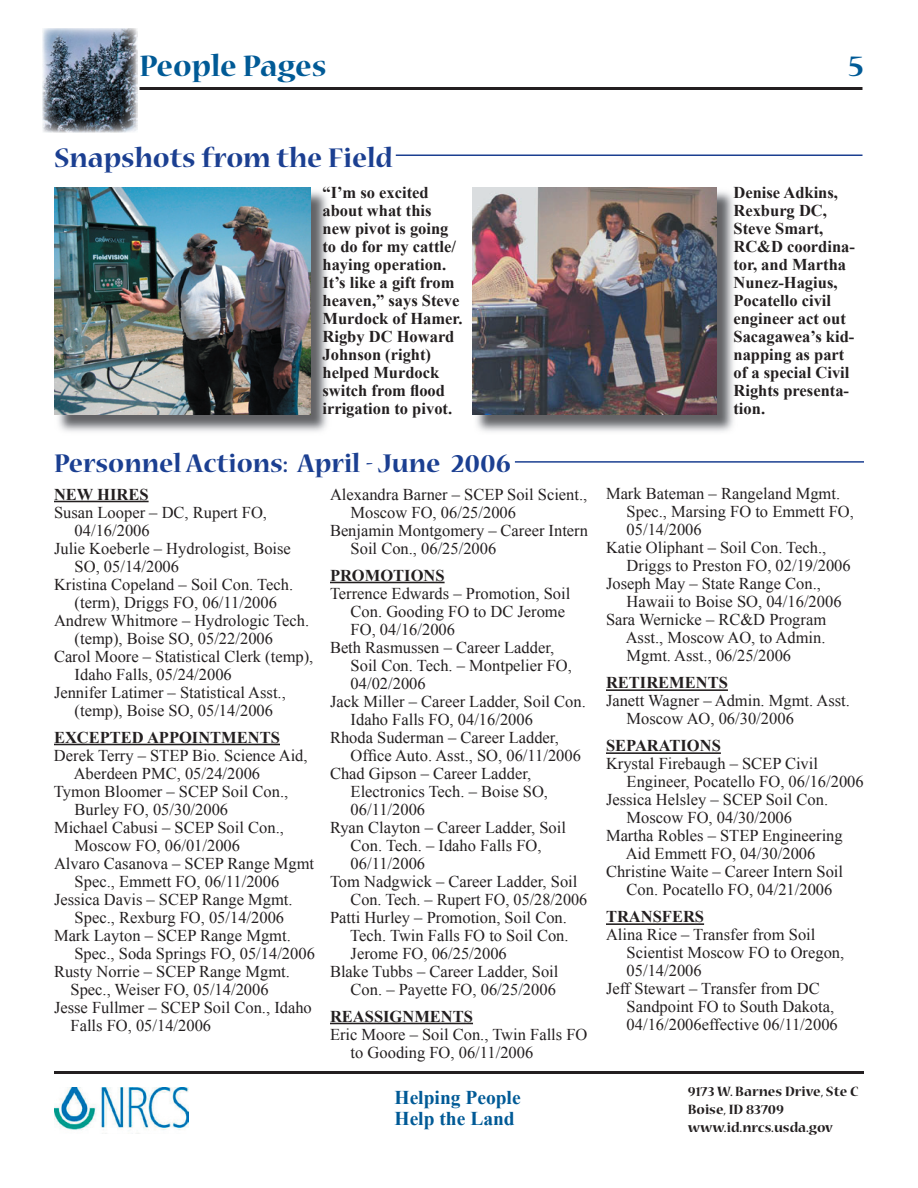
<style>
.page{position:relative;width:918px;height:1188px;background:#fff}
.page>*{position:absolute;margin:0;border:0;box-sizing:border-box;transform-origin:0 0}
.t1{font:700 33px "Nueva Std";color:#005a96}
.t2{font:700 30px "Nueva Std";color:#1b3f91}
.t3{font:700 28.5px "Nueva Std";color:#1b3f91}
.t4{font:700 19.5px/21px "Times New Roman";color:#005a96}
.t5{font:16.5px/18px "Times New Roman";color:#231f20}
.t6{font:700 16.5px/18px "Times New Roman";color:#231f20}
.t7{font:700 15px/18px "Nueva Std";color:#231f20}
</style>
<div class="page">
<hr style="left:140px;top:87px;width:722px;height:3px;background:#231f20">
<img style="left:43px;top:28px;width:94px;height:104px">
<hr style="left:54px;top:501px;width:95px;height:1px;background:#231f20">
<hr style="left:54px;top:744px;width:226px;height:1px;background:#231f20">
<hr style="left:330px;top:582px;width:115px;height:1px;background:#231f20">
<hr style="left:330px;top:1023px;width:143px;height:1px;background:#231f20">
<hr style="left:606px;top:689px;width:122px;height:2px;background:#231f20">
<hr style="left:606px;top:752px;width:115px;height:2px;background:#231f20">
<hr style="left:606px;top:923px;width:98px;height:2px;background:#231f20">
<hr style="left:515px;top:461px;width:349px;height:2px;background:#1b3f91">
<hr style="left:54px;top:1071px;width:810px;height:3px;background:#231f20">
<img style="left:58px;top:188px;width:270px;height:244px">
<img style="left:54px;top:187px;width:256px;height:228px">
<hr style="left:396px;top:154px;width:466px;height:2px;background:#1b3f91">
<img style="left:473px;top:191px;width:261px;height:241px">
<img style="left:472px;top:187px;width:245px;height:227px">
<img style="left:54px;top:1088px;width:135px;height:46px">
<h1 class="t1" style="left:140px;top:51px;width:189px">People Pages</h1>
<h1 class="t1" style="left:848px;top:51px;width:17px">5</h1>
<h2 class="t2" style="left:54px;top:144px;width:340px">Snapshots from the Field</h2>
<p class="t6" style="left:322px;top:183px;width:142px">“I’m so excited about what this new pivot is going to do for my cattle/ haying operation.<br>It’s like a gift from heaven,” says Steve<br>Murdock of Hamer.<br>Rigby DC Howard<br>Johnson (right) helped Murdock switch from flood irrigation to pivot.</p>
<h3 class="t3" style="left:54px;top:450px;width:459px">Personnel Actions: April - June 2006</h3>
<p class="t6" style="left:54px;top:485px;width:96px">NEW HIRES</p>
<p class="t5" style="left:54px;top:503px;width:215px">Susan Looper – DC, Rupert FO,</p>
<p class="t5" style="left:75px;top:521px;width:77px">04/16/2006</p>
<p class="t5" style="left:54px;top:539px;width:238px">Julie Koeberle – Hydrologist, Boise</p>
<p class="t5" style="left:75px;top:557px;width:106px">SO, 05/14/2006</p>
<p class="t5" style="left:54px;top:575px;width:241px">Kristina Copeland – Soil Con. Tech.</p>
<p class="t5" style="left:75px;top:593px;width:204px">(term), Driggs FO, 06/11/2006</p>
<p class="t5" style="left:54px;top:611px;width:257px">Andrew Whitmore – Hydrologic Tech.</p>
<p class="t5" style="left:75px;top:629px;width:200px">(temp), Boise SO, 05/22/2006</p>
<p class="t5" style="left:54px;top:647px;width:261px">Carol Moore – Statistical Clerk (temp),</p>
<p class="t5" style="left:75px;top:665px;width:159px">Idaho Falls, 05/24/2006</p>
<p class="t5" style="left:54px;top:683px;width:233px">Jennifer Latimer – Statistical Asst.,</p>
<p class="t5" style="left:75px;top:701px;width:200px">(temp), Boise SO, 05/14/2006</p>
<p class="t6" style="left:54px;top:728px;width:227px">EXCEPTED APPOINTMENTS</p>
<p class="t5" style="left:54px;top:746px;width:255px">Derek Terry – STEP Bio. Science Aid,</p>
<p class="t5" style="left:74px;top:764px;width:188px">Aberdeen PMC, 05/24/2006</p>
<p class="t5" style="left:54px;top:782px;width:236px">Tymon Bloomer – SCEP Soil Con.,</p>
<p class="t5" style="left:75px;top:800px;width:155px">Burley FO, 05/30/2006</p>
<p class="t5" style="left:54px;top:818px;width:231px">Michael Cabusi – SCEP Soil Con.,</p>
<p class="t5" style="left:75px;top:836px;width:167px">Moscow FO, 06/01/2006</p>
<p class="t5" style="left:54px;top:854px;width:262px">Alvaro Casanova – SCEP Range Mgmt</p>
<p class="t5" style="left:75px;top:872px;width:206px">Spec., Emmett FO, 06/11/2006</p>
<p class="t5" style="left:54px;top:890px;width:240px">Jessica Davis – SCEP Range Mgmt.</p>
<p class="t5" style="left:75px;top:908px;width:211px">Spec., Rexburg FO, 05/14/2006</p>
<p class="t5" style="left:54px;top:926px;width:238px">Mark Layton – SCEP Range Mgmt.</p>
<p class="t5" style="left:74px;top:944px;width:242px">Spec., Soda Springs FO, 05/14/2006</p>
<p class="t5" style="left:54px;top:962px;width:237px">Rusty Norrie – SCEP Range Mgmt.</p>
<p class="t5" style="left:70px;top:980px;width:200px">Spec., Weiser FO, 05/14/2006</p>
<p class="t5" style="left:54px;top:998px;width:259px">Jesse Fullmer – SCEP Soil Con., Idaho</p>
<p class="t5" style="left:70px;top:1016px;width:142px">Falls FO, 05/14/2006</p>
<p class="t5" style="left:330px;top:485px;width:259px">Alexandra Barner – SCEP Soil Scient.,</p>
<p class="t5" style="left:351px;top:503px;width:167px">Moscow FO, 06/25/2006</p>
<p class="t5" style="left:330px;top:521px;width:260px">Benjamin Montgomery – Career Intern</p>
<p class="t5" style="left:351px;top:539px;width:147px">Soil Con., 06/25/2006</p>
<p class="t6" style="left:330px;top:566px;width:116px">PROMOTIONS</p>
<p class="t5" style="left:330px;top:584px;width:242px">Terrence Edwards – Promotion, Soil</p>
<p class="t5" style="left:351px;top:602px;width:216px">Con. Gooding FO to DC Jerome</p>
<p class="t5" style="left:351px;top:620px;width:106px">FO, 04/16/2006</p>
<p class="t5" style="left:330px;top:638px;width:226px">Beth Rasmussen – Career Ladder,</p>
<p class="t5" style="left:351px;top:656px;width:223px">Soil Con. Tech. – Montpelier FO,</p>
<p class="t5" style="left:351px;top:674px;width:77px">04/02/2006</p>
<p class="t5" style="left:330px;top:692px;width:257px">Jack Miller – Career Ladder, Soil Con.</p>
<p class="t5" style="left:351px;top:710px;width:184px">Idaho Falls FO, 04/16/2006</p>
<p class="t5" style="left:330px;top:728px;width:230px">Rhoda Suderman – Career Ladder,</p>
<p class="t5" style="left:351px;top:746px;width:232px">Office Auto. Asst., SO, 06/11/2006</p>
<p class="t5" style="left:330px;top:764px;width:203px">Chad Gipson – Career Ladder,</p>
<p class="t5" style="left:351px;top:782px;width:199px">Electronics Tech. – Boise SO,</p>
<p class="t5" style="left:351px;top:800px;width:76px">06/11/2006</p>
<p class="t5" style="left:330px;top:818px;width:238px">Ryan Clayton – Career Ladder, Soil</p>
<p class="t5" style="left:351px;top:836px;width:193px">Con. Tech. – Idaho Falls FO,</p>
<p class="t5" style="left:351px;top:854px;width:76px">06/11/2006</p>
<p class="t5" style="left:330px;top:872px;width:249px">Tom Nadgwick – Career Ladder, Soil</p>
<p class="t5" style="left:351px;top:890px;width:238px">Con. Tech. – Rupert FO, 05/28/2006</p>
<p class="t5" style="left:330px;top:908px;width:238px">Patti Hurley – Promotion, Soil Con.</p>
<p class="t5" style="left:350px;top:926px;width:220px">Tech. Twin Falls FO to Soil Con.</p>
<p class="t5" style="left:351px;top:944px;width:158px">Jerome FO, 06/25/2006</p>
<p class="t5" style="left:330px;top:962px;width:230px">Blake Tubbs – Career Ladder, Soil</p>
<p class="t5" style="left:351px;top:980px;width:207px">Con. – Payette FO, 06/25/2006</p>
<p class="t6" style="left:330px;top:1007px;width:145px">REASSIGNMENTS</p>
<p class="t5" style="left:351px;top:1025px;width:238px;text-indent:-21px">Eric Moore – Soil Con., Twin Falls FO to Gooding FO, 06/11/2006</p>
<p class="t4" style="left:395px;top:1086px;width:128px">Helping People<br>Help the Land</p>
<p class="t6" style="left:733px;top:183px;width:123px">Denise Adkins,<br>Rexburg DC,<br>Steve Smart,<br>RC&amp;D coordina&shy;tor, and Martha<br>Nunez-Hagius,<br>Pocatello civil engineer act out<br>Sacagawea’s kid&shy;napping as part of a special Civil<br>Rights presenta&shy;tion.</p>
<p class="t5" style="left:606px;top:485px;width:236px">Mark Bateman – Rangeland Mgmt.</p>
<p class="t5" style="left:627px;top:503px;width:229px">Spec., Marsing FO to Emmett FO,</p>
<p class="t5" style="left:627px;top:521px;width:77px">05/14/2006</p>
<p class="t5" style="left:606px;top:539px;width:222px">Katie Oliphant – Soil Con. Tech.,</p>
<p class="t5" style="left:627px;top:557px;width:226px">Driggs to Preston FO, 02/19/2006</p>
<p class="t5" style="left:606px;top:575px;width:216px">Joseph May – State Range Con.,</p>
<p class="t5" style="left:627px;top:593px;width:216px">Hawaii to Boise SO, 04/16/2006</p>
<p class="t5" style="left:606px;top:611px;width:222px">Sara Wernicke – RC&amp;D Program</p>
<p class="t5" style="left:626px;top:629px;width:201px">Asst., Moscow AO, to Admin.</p>
<p class="t5" style="left:627px;top:647px;width:166px">Mgmt. Asst., 06/25/2006</p>
<p class="t6" style="left:606px;top:673px;width:123px">RETIREMENTS</p>
<p class="t5" style="left:627px;top:692px;width:225px;text-indent:-21px">Janett Wagner – Admin. Mgmt. Asst.<br>Moscow AO, 06/30/2006</p>
<p class="t6" style="left:606px;top:736px;width:116px">SEPARATIONS</p>
<p class="t5" style="left:606px;top:755px;width:214px">Krystal Firebaugh – SCEP Civil</p>
<p class="t5" style="left:627px;top:773px;width:239px">Engineer, Pocatello FO, 06/16/2006</p>
<p class="t5" style="left:606px;top:791px;width:224px">Jessica Helsley – SCEP Soil Con.</p>
<p class="t5" style="left:627px;top:809px;width:167px">Moscow FO, 04/30/2006</p>
<p class="t5" style="left:606px;top:827px;width:238px">Martha Robles – STEP Engineering</p>
<p class="t5" style="left:626px;top:845px;width:191px">Aid Emmett FO, 04/30/2006</p>
<p class="t5" style="left:606px;top:863px;width:239px">Christine Waite – Career Intern Soil</p>
<p class="t5" style="left:627px;top:881px;width:207px">Con. Pocatello FO, 04/21/2006</p>
<p class="t6" style="left:606px;top:907px;width:100px">TRANSFERS</p>
<p class="t5" style="left:606px;top:926px;width:211px">Alina Rice – Transfer from Soil</p>
<p class="t5" style="left:627px;top:944px;width:219px">Scientist Moscow FO to Oregon,</p>
<p class="t5" style="left:627px;top:962px;width:77px">05/14/2006</p>
<p class="t5" style="left:606px;top:980px;width:215px">Jeff Stewart – Transfer from DC</p>
<p class="t5" style="left:627px;top:998px;width:209px">Sandpoint FO to South Dakota,</p>
<p class="t5" style="left:627px;top:1016px;width:213px">04/16/2006effective 06/11/2006</p>
<p class="t7" style="left:688px;top:1083px;width:172px">9173 W. Barnes Drive, Ste C<br>Boise, ID 83709 www.id.nrcs.usda.gov</p>
</div>
